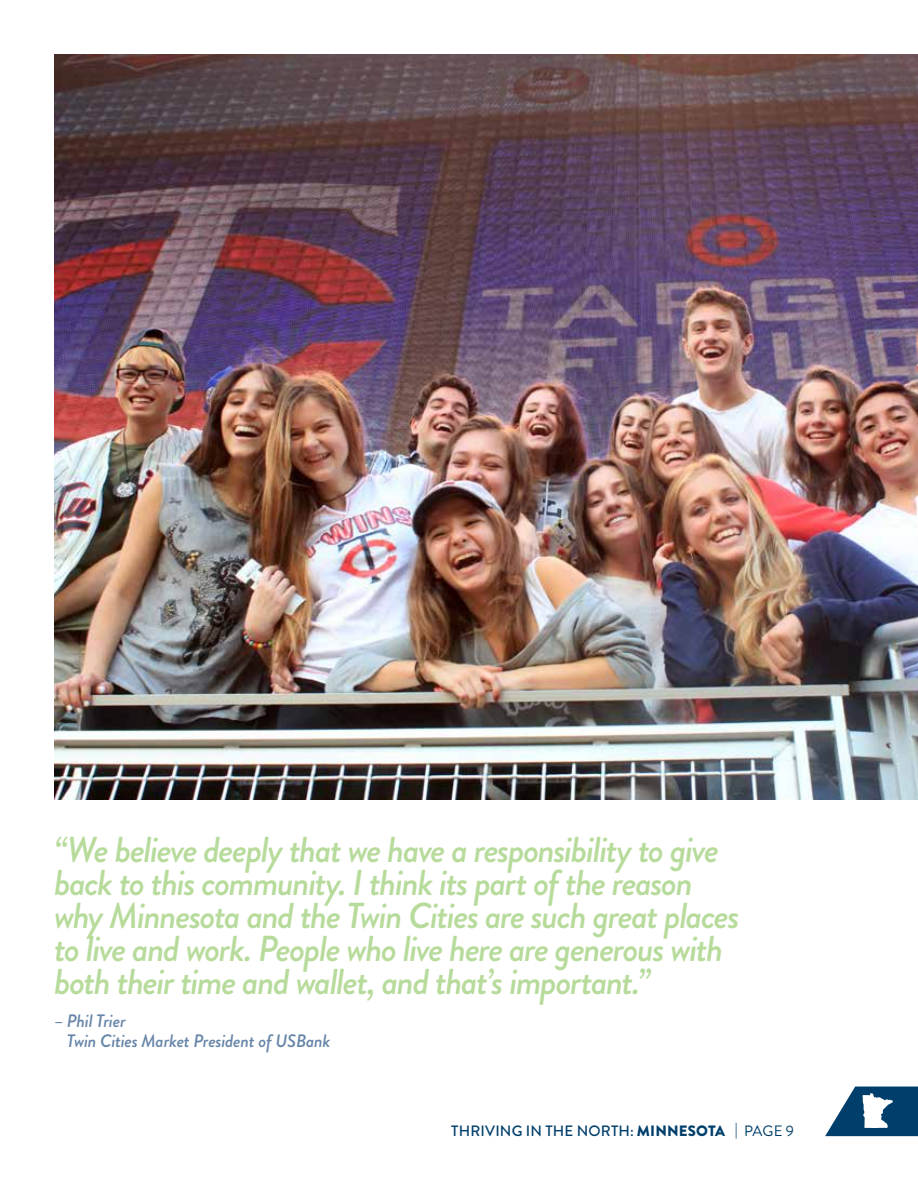
<style>
.page{position:relative;width:918px;height:1188px;background:#fff}
.page>*{position:absolute;margin:0;border:0;box-sizing:border-box;transform-origin:0 0}
.t1{font:italic 500 36px/33px "Brandon Grotesque";letter-spacing:-.04em;color:#b7db9b}
.t2{font:italic 500 18px/19.5px "Brandon Grotesque";letter-spacing:-.01em;color:#6685a8}
.t3{font:500 15px "Brandon Grotesque";letter-spacing:.01em;color:#003f6b}
.s1{font-weight:900}
.s2{font-weight:400}
</style>
<div class="page">
<img style="left:54px;top:54px;width:864px;height:745px">
<svg style="left:825px;top:1087px;width:93px;height:49px"></svg>
<p class="t1" style="left:54px;top:834px;width:687px">“We believe deeply that we have a responsibility to give back to this community. I think its part of the reason why Minnesota and the Twin Cities are such great places to live and work. People who live here are generous with both their time and wallet, and that’s important.”</p>
<p class="t2" style="left:67px;top:1012px;width:265px;text-indent:-13px">– Phil Trier<br>Twin Cities Market President of USBank</p>
<p class="t3" style="left:451px;top:1120px;width:344px">THRIVING IN THE NORTH: <span class="s1">MINNESOTA</span> <span class="s2">| PAGE 9</span></p>
</div>
